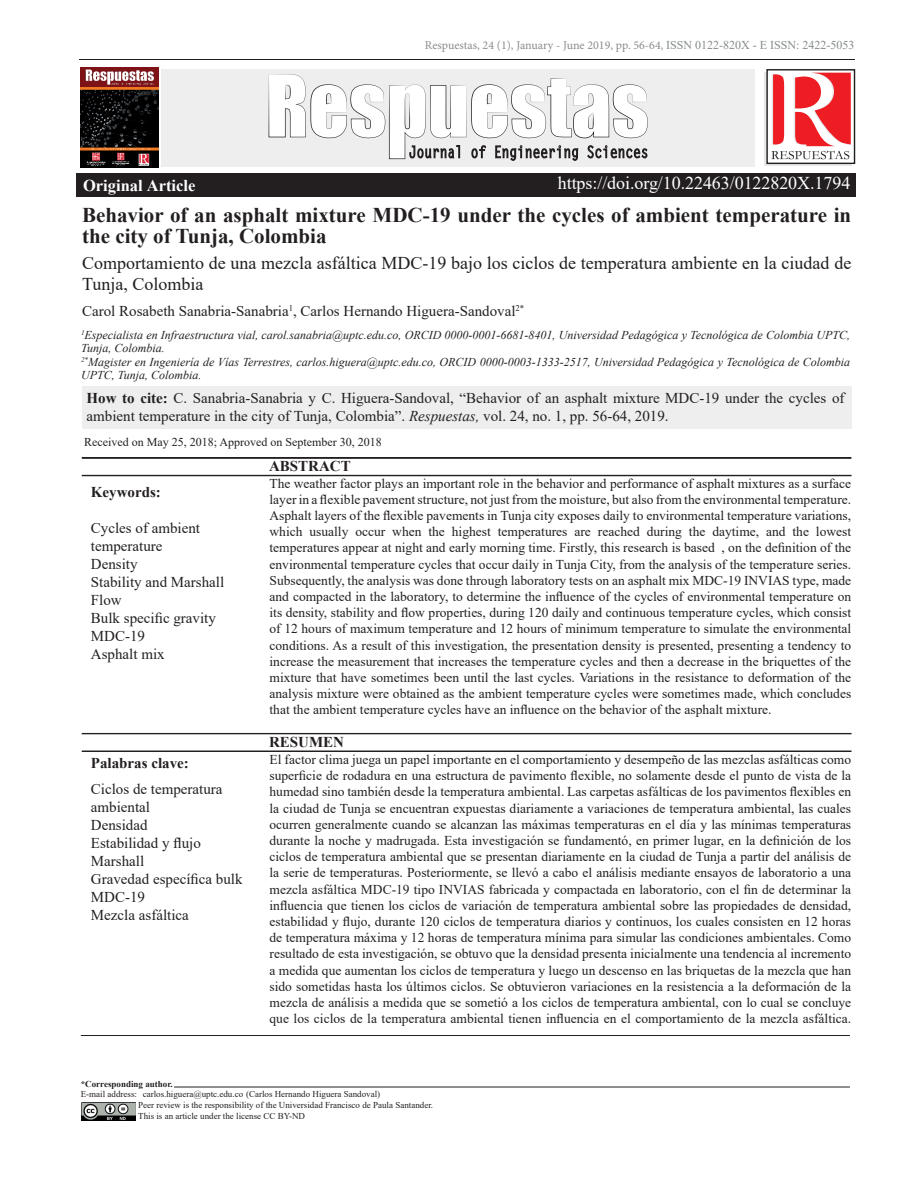
<style>
.page{position:relative;width:918px;height:1188px;background:#fff}
.page>*{position:absolute;margin:0;border:0;box-sizing:border-box;transform-origin:0 0}
.Título_1{font:700 21px/21px "Times New Roman";color:#231f20}
.Título_1-2{font:18px/21px "Times New Roman";color:#231f20}
.Título_1-3{font:18px "Times New Roman";letter-spacing:-.005em;color:#fff}
.t1{font:700 16.5px "Times New Roman";color:#fff}
.Título_1-4{font:15px/18px "Times New Roman";color:#231f20}
.Título_1-5{font:700 15px "Times New Roman";color:#231f20}
.Resumen{font:13.5px/16.2px "Times New Roman";color:#231f20;text-align:justify}
.Título_1-6{font:italic 12px/13.5px "Times New Roman";color:#231f20}
.t2{font:12px "Minion Pro";color:#8a8c8f}
.t3{font:12px "Times New Roman";color:#231f20}
.t4{font:9px/10.8px "Times New Roman";color:#231f20}
.t5{font:700 9px "Times New Roman";color:#231f20}
.s1{font-family:"Times New Roman";color:#868a8b}
.s2{font-weight:700}
.s3{font-style:italic}
</style>
<div class="page">
<hr style="left:174px;top:1087px;width:676px;height:1px;background:#231f20">
<img style="left:82px;top:1102px;width:53px;height:19px">
<div style="left:161px;top:69px;width:594px;height:98px;background:#eeeeef"></div>
<hr style="left:79px;top:60px;width:776px;height:1px;background:#231f20">
<svg style="left:269px;top:74px;width:379px;height:87px"></svg>
<div style="left:76px;top:173px;width:780px;height:24px;background:#231f20"></div>
<div style="left:764px;top:72px;width:88px;height:94px;background:#e6e7e9"></div>
<div style="left:767px;top:70px;width:88px;height:93px;background:#fff"></div>
<div style="left:766px;top:69px;width:89px;height:95px;border:1px solid #231f20"></div>
<svg style="left:771px;top:73px;width:80px;height:87px"></svg>
<img style="left:80px;top:68px;width:78px;height:100px">
<div style="left:82px;top:458px;width:769px;height:1px;border:1px solid #231f20"></div>
<div style="left:82px;top:475px;width:769px;height:1px;border:1px solid #231f20"></div>
<div style="left:82px;top:733px;width:769px;height:1px;border:1px solid #231f20"></div>
<div style="left:82px;top:751px;width:769px;height:1px;border:1px solid #231f20"></div>
<hr style="left:81px;top:1035px;width:769px;height:1px;background:#231f20">
<div style="left:82px;top:386px;width:769px;height:42px;background:#eeeeef"></div>
<p class="t1" style="left:83px;top:174px;width:114px">Original Article</p>
<p class="t2" style="left:425px;top:37px;width:431px">Respuestas, 24 (1), January - June 2019, pp. 56-64, <span class="s1">ISSN 0122-820X - E ISSN: 2422-5053</span></p>
<p class="Título_1-3" style="left:558px;top:171px;width:294px">https://doi.org/10.22463/0122820X.1794</p>
<p class="Título_1" style="left:82px;top:204px;width:771px">Behavior of an asphalt mixture MDC-19 under the cycles of ambient temperature in the city of Tunja, Colombia</p>
<p class="Título_1-2" style="left:82px;top:252px;width:771px">Comportamiento de una mezcla asfáltica MDC-19 bajo los ciclos de temperatura ambiente en la ciudad de<br>Tunja, Colombia</p>
<p class="Título_1-4" style="left:82px;top:301px;width:444px">Carol Rosabeth Sanabria-Sanabria<sup>1</sup>, Carlos Hernando Higuera-Sandoval<sup>2*</sup></p>
<p class="Título_1-6" style="left:81px;top:328px;width:771px"><sup>1</sup>Especialista en Infraestructura vial, carol.sanabria@uptc.edu.co, ORCID 0000-0001-6681-8401, Universidad Pedagógica y Tecnológica de Colombia UPTC,<br>Tunja, Colombia.</p>
<p class="Título_1-6" style="left:81px;top:355px;width:771px"><sup>2*</sup>Magister en Ingeniería de Vías Terrestres, carlos.higuera@uptc.edu.co, ORCID 0000-0003-1333-2517, Universidad Pedagógica y Tecnológica de Colombia<br>UPTC, Tunja, Colombia.</p>
<p class="Título_1-4" style="left:87px;top:388px;width:759px"><span class="s2">How to cite:</span> C. Sanabria-Sanabria y C. Higuera-Sandoval, “Behavior of an asphalt mixture MDC-19 under the cycles of ambient temperature in the city of Tunja, Colombia”. <span class="s3">Respuestas,</span> vol. 24, no. 1, pp. 56-64, 2019.</p>
<p class="t3" style="left:84px;top:433px;width:299px">Received on May 25, 2018; Approved on September 30, 2018</p>
<p class="Título_1-5" style="left:91px;top:481px;width:71px">Keywords:</p>
<p class="Título_1-4" style="left:91px;top:518px;width:111px">Cycles of ambient temperature</p>
<p class="Título_1-4" style="left:91px;top:554px;width:48px">Density</p>
<p class="Título_1-4" style="left:91px;top:572px;width:135px">Stability and Marshall<br>Flow</p>
<p class="Título_1-4" style="left:91px;top:608px;width:126px">Bulk specific gravity</p>
<p class="Título_1-4" style="left:91px;top:626px;width:56px">MDC-19</p>
<p class="Título_1-4" style="left:91px;top:644px;width:75px">Asphalt mix</p>
<p class="Título_1-5" style="left:269px;top:456px;width:83px">ABSTRACT</p>
<p class="Resumen" style="left:270px;top:475px;width:583px">The weather factor plays an important role in the behavior and performance of asphalt mixtures as a surface layer in a flexible pavement structure, not just from the moisture, but also from the environmental temperature.<br>Asphalt layers of the flexible pavements in Tunja city exposes daily to environmental temperature variations, which usually occur when the highest temperatures are reached during the daytime, and the lowest temperatures appear at night and early morning time. Firstly, this research is based , on the definition of the environmental temperature cycles that occur daily in Tunja City, from the analysis of the temperature series.<br>Subsequently, the analysis was done through laboratory tests on an asphalt mix MDC-19 INVIAS type, made and compacted in the laboratory, to determine the influence of the cycles of environmental temperature on its density, stability and flow properties, during 120 daily and continuous temperature cycles, which consist of 12 hours of maximum temperature and 12 hours of minimum temperature to simulate the environmental conditions. As a result of this investigation, the presentation density is presented, presenting a tendency to increase the measurement that increases the temperature cycles and then a decrease in the briquettes of the mixture that have sometimes been until the last cycles. Variations in the resistance to deformation of the analysis mixture were obtained as the ambient temperature cycles were sometimes made, which concludes that the ambient temperature cycles have an influence on the behavior of the asphalt mixture.</p>
<p class="Título_1-5" style="left:91px;top:752px;width:99px">Palabras clave:</p>
<p class="Título_1-4" style="left:91px;top:780px;width:133px">Ciclos de temperatura ambiental</p>
<p class="Título_1-4" style="left:91px;top:816px;width:58px">Densidad</p>
<p class="Título_1-4" style="left:91px;top:834px;width:112px">Estabilidad y flujo<br>Marshall</p>
<p class="Título_1-4" style="left:91px;top:870px;width:153px">Gravedad específica bulk</p>
<p class="Título_1-4" style="left:91px;top:888px;width:56px">MDC-19</p>
<p class="Título_1-4" style="left:91px;top:906px;width:99px">Mezcla asfáltica</p>
<p class="Título_1-5" style="left:269px;top:731px;width:76px">RESUMEN</p>
<p class="Resumen" style="left:270px;top:751px;width:583px">El factor clima juega un papel importante en el comportamiento y desempeño de las mezclas asfálticas como superficie de rodadura en una estructura de pavimento flexible, no solamente desde el punto de vista de la humedad sino también desde la temperatura ambiental. Las carpetas asfálticas de los pavimentos flexibles en la ciudad de Tunja se encuentran expuestas diariamente a variaciones de temperatura ambiental, las cuales ocurren generalmente cuando se alcanzan las máximas temperaturas en el día y las mínimas temperaturas durante la noche y madrugada. Esta investigación se fundamentó, en primer lugar, en la definición de los ciclos de temperatura ambiental que se presentan diariamente en la ciudad de Tunja a partir del análisis de la serie de temperaturas. Posteriormente, se llevó a cabo el análisis mediante ensayos de laboratorio a una mezcla asfáltica MDC-19 tipo INVIAS fabricada y compactada en laboratorio, con el fin de determinar la influencia que tienen los ciclos de variación de temperatura ambiental sobre las propiedades de densidad, estabilidad y flujo, durante 120 ciclos de temperatura diarios y continuos, los cuales consisten en 12 horas de temperatura máxima y 12 horas de temperatura mínima para simular las condiciones ambientales. Como resultado de esta investigación, se obtuvo que la densidad presenta inicialmente una tendencia al incremento a medida que aumentan los ciclos de temperatura y luego un descenso en las briquetas de la mezcla que han sido sometidas hasta los últimos ciclos. Se obtuvieron variaciones en la resistencia a la deformación de la mezcla de análisis a medida que se sometió a los ciclos de temperatura ambiental, con lo cual se concluye que los ciclos de la temperatura ambiental tienen influencia en el comportamiento de la mezcla asfáltica.</p>
<p class="t5" style="left:81px;top:1078px;width:94px">*Corresponding author.</p>
<p class="t4" style="left:81px;top:1089px;width:58px">E-mail address:</p>
<p class="t4" style="left:138px;top:1100px;width:296px">Peer review is the responsibility of the Universidad Francisco de Paula Santander.<br>This is an article under the license CC BY-ND</p>
<p class="t4" style="left:143px;top:1088px;width:239px">carlos.higuera@uptc.edu.co (Carlos Hernando Higuera Sandoval)</p>
</div>
